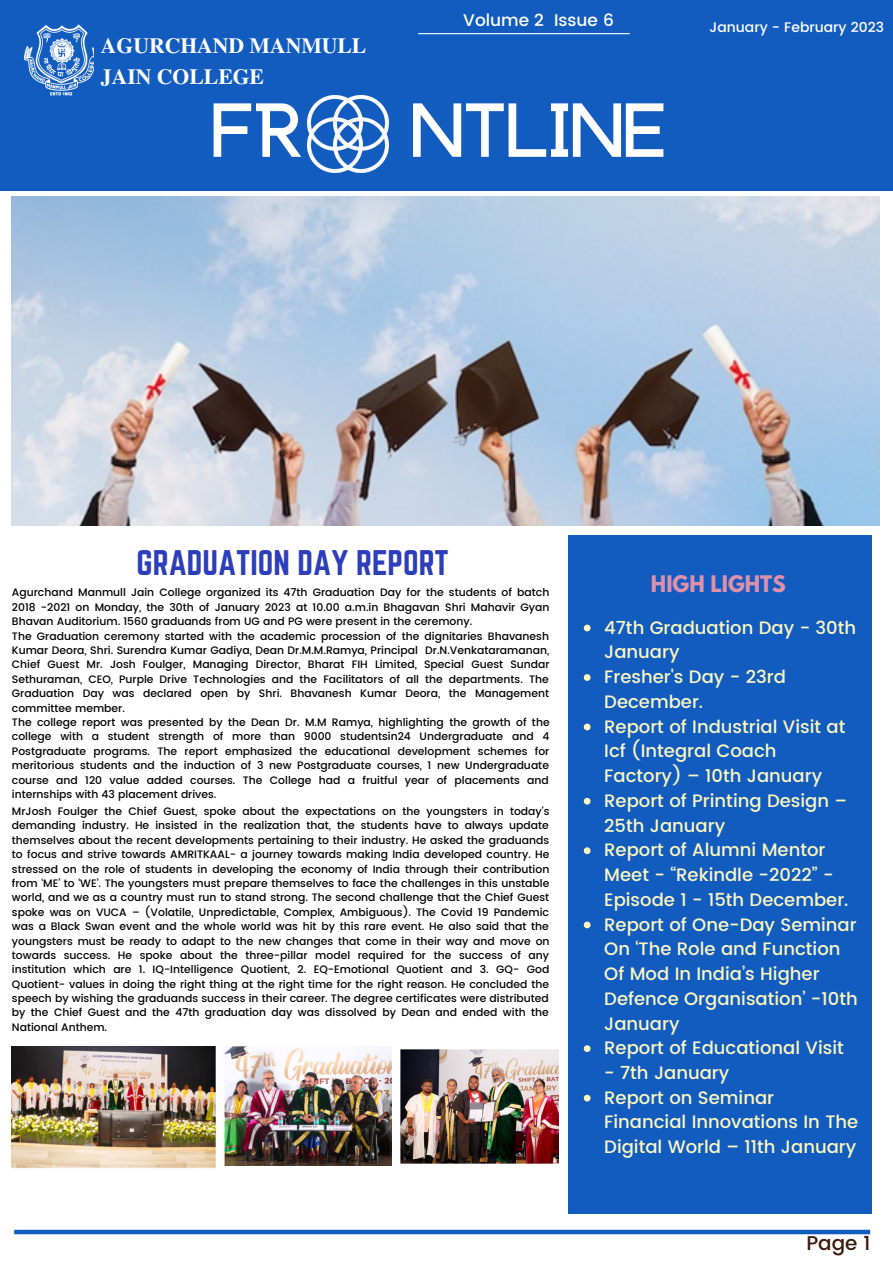
<style>
.page{position:relative;width:893px;height:1264px;background:#fff}
.page>*{position:absolute;margin:0;border:0;box-sizing:border-box;transform-origin:0 0}
.t1{font:900 60px "Anchorage";color:#fff}
.t2{font:31.05px "Norwester";color:#2c3ebb}
.t3{font:700 21.6px/30.3px "Te X Gyre Termes";color:#fff}
.t4{font:700 20.25px "League Spartan";color:#df91ab}
.t5{font:500 19.95px "Poppins";color:#3c1a0c}
.t6{font:500 18px/24.8px "Poppins";color:#fbf7c1}
.t7{font:500 16.95px "Poppins";color:#fff}
.t8{font:500 13.95px "Poppins";color:#fff}
.t9{font:500 10.8px/14.4px "Poppins";color:#000}
</style>
<div class="page">
<div style="left:0;top:0;width:892px;height:191px;background:#135cbf"></div>
<div style="left:567px;top:536px;width:304px;height:677px;background:#135cbf"></div>
<hr style="left:418px;top:33px;width:211px;height:1px;background:#fff">
<img style="left:23px;top:24px;width:71px;height:72px">
<img style="left:308px;top:95px;width:81px;height:78px">
<div style="left:14px;top:1229px;width:856px;height:5px;background:#135cbf"></div>
<img style="left:12px;top:1046px;width:204px;height:123px">
<img style="left:224px;top:1046px;width:168px;height:119px">
<img style="left:12px;top:196px;width:867px;height:329px">
<img style="left:400px;top:1049px;width:159px;height:114px">
<svg style="left:583px;top:624px;width:7px;height:7px"></svg>
<svg style="left:583px;top:674px;width:7px;height:7px"></svg>
<svg style="left:583px;top:723px;width:7px;height:7px"></svg>
<svg style="left:583px;top:797px;width:7px;height:7px"></svg>
<svg style="left:583px;top:847px;width:7px;height:7px"></svg>
<svg style="left:583px;top:921px;width:7px;height:7px"></svg>
<svg style="left:583px;top:1045px;width:7px;height:6px"></svg>
<svg style="left:583px;top:1094px;width:7px;height:7px"></svg>
<h3 class="t3" style="left:101px;top:30px;width:267px">AGURCHAND MANMULL<br>JAIN COLLEGE</h3>
<h3 class="t7" style="left:463px;top:10px;width:152px">Volume 2 Issue 6</h3>
<h1 class="t1" style="left:211px;top:104px;width:94px">FR</h1>
<h1 class="t1" style="left:410px;top:104px;width:257px">NTLINe</h1>
<p class="t8" style="left:709px;top:19px;width:176px">January - February 2023</p>
<h2 class="t2" style="left:137px;top:544px;width:314px">GRADUATION DAY REPORT</h2>
<p class="t9" style="left:12px;top:585px;width:539px">Agurchand Manmull Jain College organized its 47th Graduation Day for the students of batch 2018 -2021 on Monday, the 30th of January 2023 at 10.00 a.m.in Bhagavan Shri Mahavir Gyan Bhavan Auditorium. 1560 graduands from UG and PG were present in the ceremony.<br>The Graduation ceremony started with the academic procession of the dignitaries Bhavanesh Kumar Deora, Shri. Surendra Kumar Gadiya, Dean Dr.M.M.Ramya, Principal Dr.N.Venkataramanan, Chief Guest Mr. Josh Foulger, Managing Director, Bharat FIH Limited, Special Guest Sundar Sethuraman, CEO, Purple Drive Technologies and the Facilitators of all the departments. The Graduation Day was declared open by Shri. Bhavanesh Kumar Deora, the Management committee member.<br>The college report was presented by the Dean Dr. M.M Ramya, highlighting the growth of the college with a student strength of more than 9000 studentsin24 Undergraduate and 4<br>Postgraduate programs. The report emphasized the educational development schemes for meritorious students and the induction of 3 new Postgraduate courses, 1 new Undergraduate course and 120 value added courses. The College had a fruitful year of placements and internships with 43 placement drives.</p>
<p class="t9" style="left:12px;top:804px;width:539px;text-align:justify">MrJosh Foulger the Chief Guest, spoke about the expectations on the youngsters in today’s demanding industry. He insisted in the realization that, the students have to always update themselves about the recent developments pertaining to their industry. He asked the graduands to focus and strive towards AMRITKAAL- a journey towards making India developed country. He stressed on the role of students in developing the economy of India through their contribution from ‘ME’ to ‘WE’. The youngsters must prepare themselves to face the challenges in this unstable world, and we as a country must run to stand strong. The second challenge that the Chief Guest spoke was on VUCA – (Volatile, Unpredictable, Complex, Ambiguous). The Covid 19 Pandemic was a Black Swan event and the whole world was hit by this rare event. He also said that the youngsters must be ready to adapt to the new changes that come in their way and move on towards success. He spoke about the three-pillar model required for the success of any institution which are 1. IQ-Intelligence Quotient, 2. EQ-Emotional Quotient and 3. GQ- God Quotient- values in doing the right thing at the right time for the right reason. He concluded the speech by wishing the graduands success in their career. The degree certificates were distributed by the Chief Guest and the 47th graduation day was dissolved by Dean and ended with the National Anthem.</p>
<h3 class="t4" style="left:651px;top:573px;width:136px">HIGH LIGHTS</h3>
<p class="t6" style="left:604px;top:615px;width:255px">47th Graduation Day - 30th<br>January<br>Fresher's Day - 23rd<br>December.<br>Report of Industrial Visit at<br>Icf (Integral Coach<br>Factory) – 10th January<br>Report of Printing Design –<br>25th January<br>Report of Alumni Mentor<br>Meet - “Rekindle -2022” -<br>Episode 1 - 15th December.<br>Report of One-Day Seminar<br>On ‘The Role and Function<br>Of Mod In India’s Higher<br>Defence Organisation’ -10th<br>January<br>Report of Educational Visit</p>
<h3 class="t6" style="left:604px;top:1060px;width:255px">- 7th January<br>Report on Seminar<br>Financial Innovations In The<br>Digital World – 11th January</h3>
<h3 class="t5" style="left:806px;top:1231px;width:65px">Page 1</h3>
</div>
